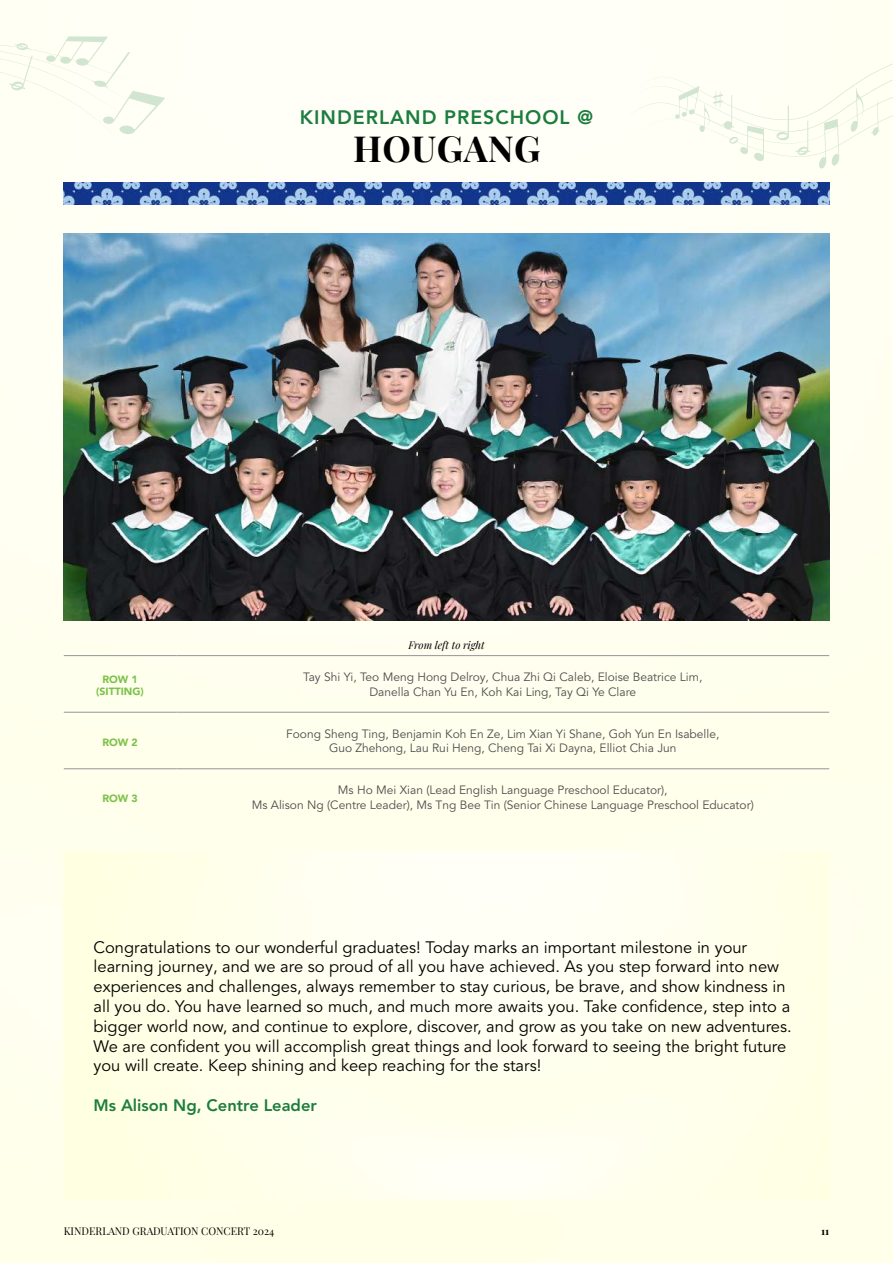
<style>
.page{position:relative;width:893px;height:1263px;background:#fff}
.page>*{position:absolute;margin:0;border:0;box-sizing:border-box;transform-origin:0 0}
.t1{font:700 36px "Playfair Display";letter-spacing:.015em;color:#000}
.t2{font:800 19.5px "Avenir";letter-spacing:.05em;color:#1c7d3e}
.t3{font:16.5px/19.8px "Avenir LT Pro";color:#000}
.t4{font:800 16.5px "Avenir LT Pro";color:#1c7d3e}
.t5{font:12px/14.4px "Avenir LT Pro";color:#4d4d4f;text-align:center}
.t6{font:10.5px "Playfair Display";color:#000}
.t7{font:900 10.5px/12.6px "Avenir";color:#7cc24a;text-align:center}
.t8{font:italic 10.5px "Playfair Display";color:#000}
.t9{font:700 10.5px "Playfair Display";color:#000}
</style>
<div class="page">
<img style="left:0;top:0;width:893px;height:1263px">
<svg style="left:0;top:36px;width:165px;height:114px"></svg>
<div style="left:626px;top:24px;width:267px;height:145px;background:#fffff3"></div>
<img style="left:64px;top:234px;width:765px;height:387px">
<img style="left:64px;top:852px;width:765px;height:347px">
<hr style="left:64px;top:655px;width:112px;height:1px;background:#939598">
<hr style="left:176px;top:655px;width:653px;height:1px;background:#939598">
<hr style="left:64px;top:712px;width:112px;height:1px;background:#939598">
<hr style="left:176px;top:712px;width:653px;height:1px;background:#939598">
<hr style="left:64px;top:768px;width:112px;height:1px;background:#939598">
<hr style="left:176px;top:768px;width:653px;height:1px;background:#939598">
<img style="left:64px;top:183px;width:765px;height:21px">
<p class="t2" style="left:300px;top:102px;width:295px">KINDERLAND PRESCHOOL @</p>
<h1 class="t1" style="left:353px;top:120px;width:189px">HOUGANG</h1>
<p class="t8" style="left:408px;top:637px;width:78px">From left to right</p>
<p class="t7" style="left:96px;top:673px;width:49px">ROW 1 (SITTING)</p>
<p class="t5" style="left:303px;top:670px;width:401px">Tay Shi Yi, Teo Meng Hong Delroy, Chua Zhi Qi Caleb, Eloise Beatrice Lim,<br>Danella Chan Yu En, Koh Kai Ling, Tay Qi Ye Clare</p>
<p class="t7" style="left:102px;top:735px;width:37px">ROW 2</p>
<p class="t5" style="left:286px;top:727px;width:435px">Foong Sheng Ting, Benjamin Koh En Ze, Lim Xian Yi Shane, Goh Yun En Isabelle,<br>Guo Zhehong, Lau Rui Heng, Cheng Tai Xi Dayna, Elliot Chia Jun</p>
<p class="t7" style="left:102px;top:792px;width:37px">ROW 3</p>
<p class="t5" style="left:252px;top:783px;width:504px">Ms Ho Mei Xian (Lead English Language Preschool Educator),<br>Ms Alison Ng (Centre Leader), Ms Tng Bee Tin (Senior Chinese Language Preschool Educator)</p>
<p class="t3" style="left:94px;top:937px;width:700px">Congratulations to our wonderful graduates! Today marks an important milestone in your learning journey, and we are so proud of all you have achieved. As you step forward into new experiences and challenges, always remember to stay curious, be brave, and show kindness in all you do. You have learned so much, and much more awaits you. Take confidence, step into a bigger world now, and continue to explore, discover, and grow as you take on new adventures.<br>We are confident you will accomplish great things and look forward to seeing the bright future you will create. Keep shining and keep reaching for the stars!</p>
<p class="t4" style="left:94px;top:1095px;width:225px">Ms Alison Ng, Centre Leader</p>
<p class="t6" style="left:64px;top:1223px;width:212px">KINDERLAND GRADUATION CONCERT 2024</p>
<p class="t9" style="left:821px;top:1223px;width:10px">11</p>
</div>
